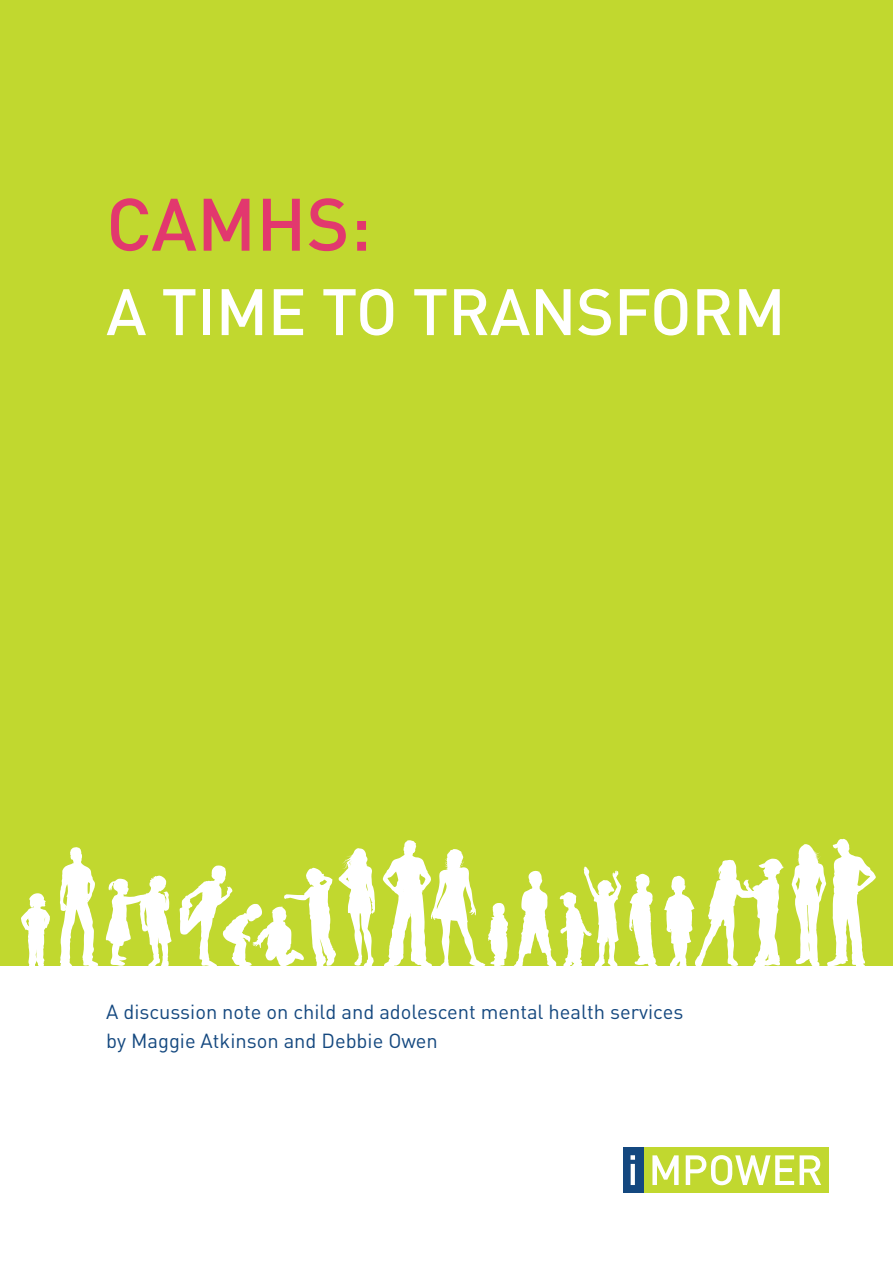
<style>
.page{position:relative;width:893px;height:1263px;background:#fff}
.page>*{position:absolute;margin:0;border:0;box-sizing:border-box;transform-origin:0 0}
.t1{font:500 73.05px "DIN";color:#e2386e}
.t2{font:500 64.5px "DIN";letter-spacing:-.005em;color:#fff}
.t3{font:20.1px/28.8px "DIN";color:#14487f}
</style>
<div class="page">
<div style="left:0;top:0;width:893px;height:965px;background:#c1d82f"></div>
<div style="left:644px;top:1147px;width:185px;height:45px;background:#c1d82f"></div>
<div style="left:623px;top:1147px;width:21px;height:45px;background:#14487f"></div>
<svg style="left:631px;top:1164px;width:4px;height:21px"></svg>
<svg style="left:630px;top:1155px;width:5px;height:5px"></svg>
<svg style="left:652px;top:1155px;width:27px;height:30px"></svg>
<svg style="left:686px;top:1155px;width:108px;height:30px"></svg>
<svg style="left:800px;top:1155px;width:21px;height:30px"></svg>
<svg style="left:629px;top:874px;width:29px;height:92px"></svg>
<svg style="left:664px;top:859px;width:120px;height:107px"></svg>
<svg style="left:21px;top:893px;width:29px;height:73px"></svg>
<svg style="left:106px;top:875px;width:66px;height:91px"></svg>
<svg style="left:180px;top:848px;width:195px;height:118px"></svg>
<svg style="left:60px;top:847px;width:38px;height:119px"></svg>
<svg style="left:792px;top:839px;width:84px;height:127px"></svg>
<svg style="left:383px;top:840px;width:238px;height:126px"></svg>
<h1 class="t1" style="left:106px;top:199px;width:267px">CAMHS:</h1>
<h2 class="t2" style="left:106px;top:289px;width:681px">A TIME TO TRANSFORM</h2>
<p class="t3" style="left:106px;top:999px;width:579px">A discussion note on child and adolescent mental health services by Maggie Atkinson and Debbie Owen</p>
</div>
